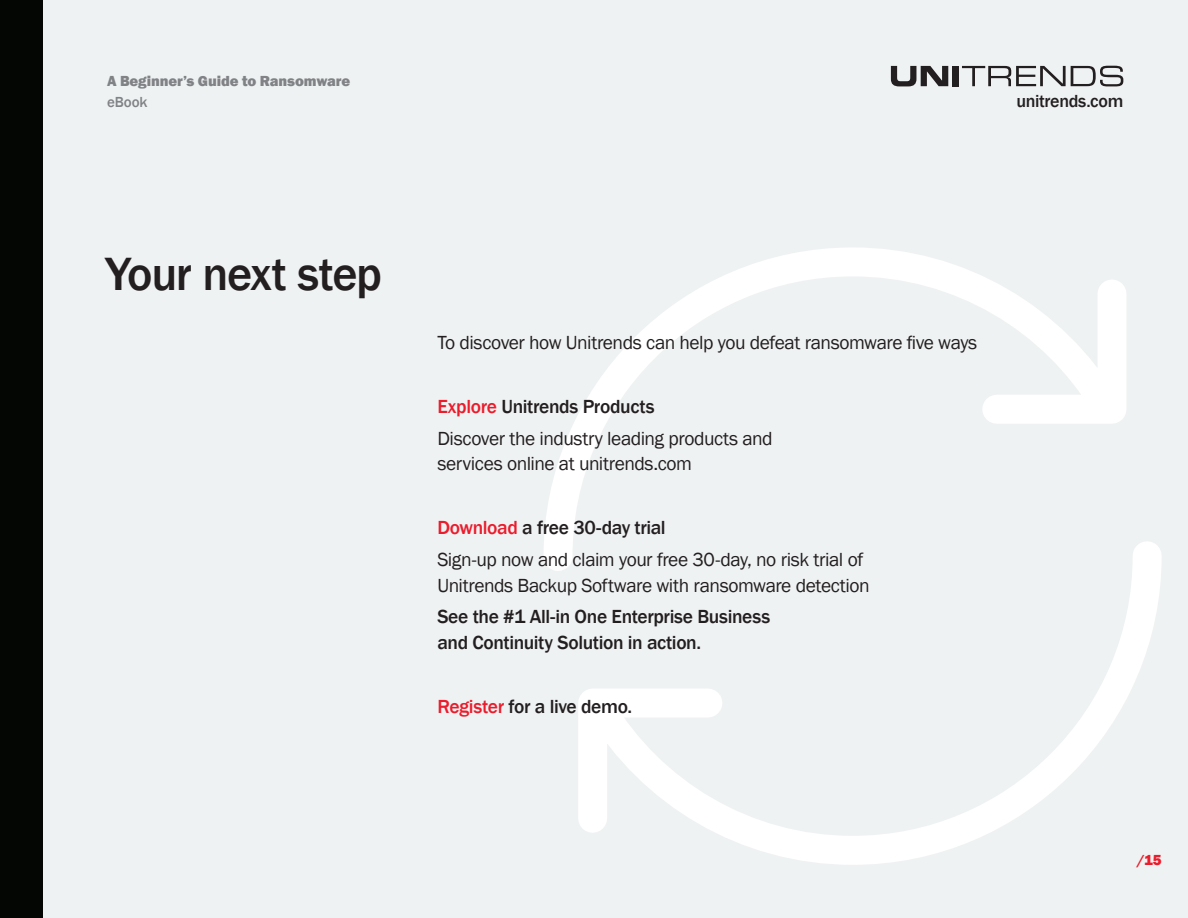
<style>
.page{position:relative;width:1188px;height:918px;background:#eff2f3}
.page>*{position:absolute;margin:0;border:0;box-sizing:border-box;transform-origin:0 0}
.Section_Header{font:500 48px "Franklin Gothic";letter-spacing:-.025em;color:#231f20}
.Content_Body{font:19.5px/25.5px "Franklin Gothic";letter-spacing:-.025em;color:#231f20}
.Content_Body-2{font:500 19.5px/25.5px "Franklin Gothic";letter-spacing:-.02em;color:#231f20}
.t1{font:500 18px "Franklin Gothic";letter-spacing:-.02em;color:#231f20}
.t2{font:800 15px "Franklin Gothic";letter-spacing:-.005em;color:#808285}
.t3{font:500 15px "Franklin Gothic";letter-spacing:-.01em;color:#808285}
.t4{font:800 15px "Franklin Gothic";color:#eb1c2c}
.s1{color:#eb1c2c}
</style>
<div class="page">
<svg style="left:544px;top:248px;width:617px;height:617px"></svg>
<div style="left:0;top:0;width:43px;height:918px;background:#040604"></div>
<svg style="left:890px;top:65px;width:59px;height:22px"></svg>
<div style="left:953px;top:66px;width:6px;height:20px;background:#231f20"></div>
<svg style="left:962px;top:65px;width:162px;height:22px"></svg>
<p class="t2" style="left:106px;top:64px;width:245px">A Beginner’s Guide to Ransomware</p>
<p class="t2" style="left:107px;top:71px;width:245px">A Beginner’s Guide to Ransomware</p>
<p class="t3" style="left:107px;top:92px;width:42px">eBook</p>
<p class="t1" style="left:1014px;top:89px;width:108px">unit ends.c m</p>
<p class="t1" style="left:1016px;top:90px;width:108px">unitrends.com</p>
<p class="t1" style="left:1046px;top:92px;width:7px">r</p>
<p class="t1" style="left:1100px;top:92px;width:11px">o</p>
<p class="Section_Header" style="left:105px;top:244px;width:279px">Your next step</p>
<p class="Content_Body" style="left:437px;top:331px;width:541px">To discover how Unitrends can help you defeat ransomware five ways</p>
<p class="Content_Body-2" style="left:437px;top:394px;width:219px"><span class="s1">Explore</span> Unitrends Products</p>
<p class="Content_Body" style="left:437px;top:426px;width:337px">Discover the industry leading products and services online at unitrends.com</p>
<p class="Content_Body-2" style="left:437px;top:515px;width:230px"><span class="s1">Download</span> a free 30-day trial</p>
<p class="Content_Body" style="left:437px;top:547px;width:434px">Sign-up now and claim your free 30-day, no risk trial of<br>Unitrends Backup Software with ransomware detection</p>
<p class="Content_Body-2" style="left:437px;top:604px;width:334px">See the #1 All-in One Enterprise Business and Continuity Solution in action.</p>
<p class="Content_Body-2" style="left:437px;top:694px;width:196px"><span class="s1">Register</span> for a live demo.</p>
<p class="t4" style="left:1137px;top:851px;width:26px">/15</p>
</div>
